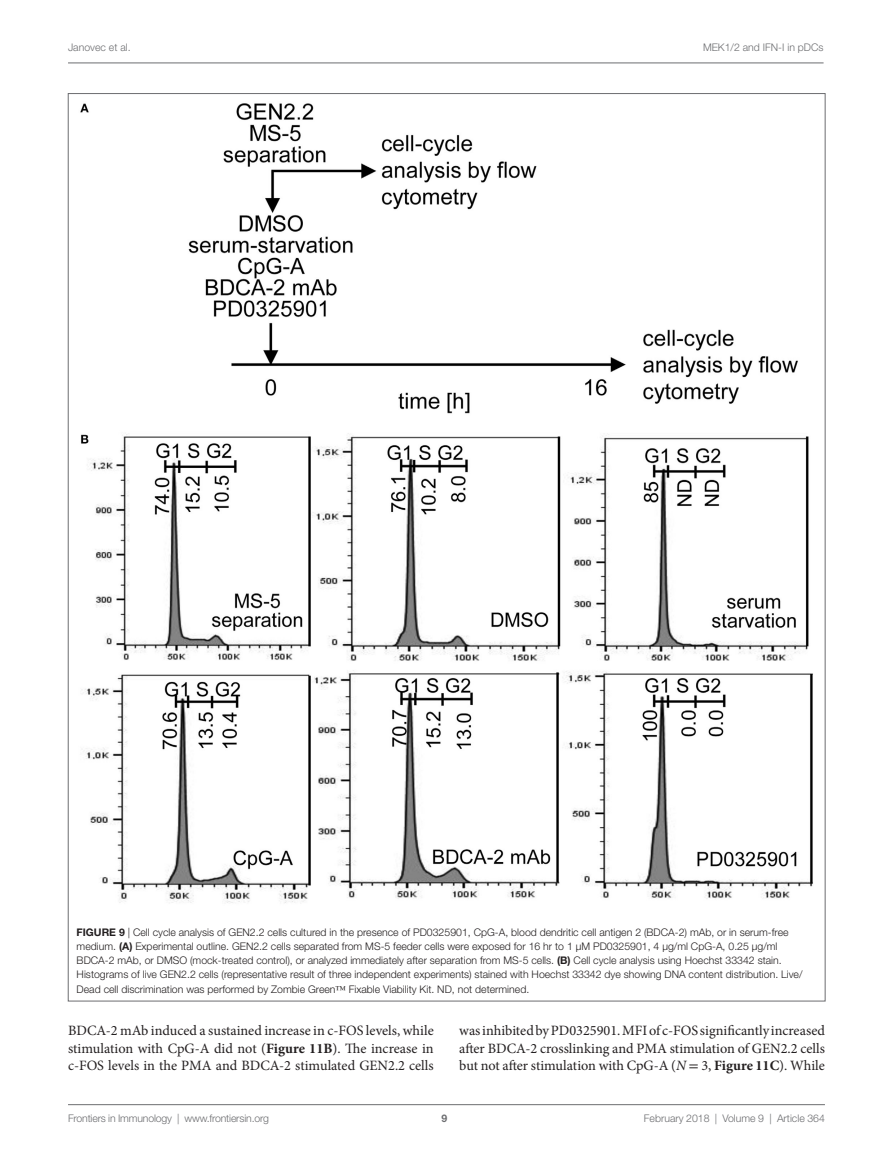
<style>
.page{position:relative;width:893px;height:1170px;background:#fff}
.page>*{position:absolute;margin:0;border:0;box-sizing:border-box;transform-origin:0 0}
.t1{font:14.25px/17.2px "Minion Pro";color:#231f20;text-align:justify}
.t2{font:300 10.5px/14.2px "Helvetica Neue LT Std";color:#231f20}
.t3{font:300 10.5px "Helvetica Neue LT Std";color:#6c6d70}
.t4{font:700 10.5px "Helvetica Neue LT Std";color:#6c6d70}
.s1{font-weight:700}
.s2{font-family:"STIX General";font-weight:400}
.s3{font-style:italic}
.s4{font-family:"STIX General"}
</style>
<div class="page">
<img style="left:80px;top:103px;width:733px;height:800px">
<hr style="left:68px;top:1104px;width:757px;height:1px;background:#6c6d70">
<hr style="left:68px;top:63px;width:756px;height:1px;background:#6c6d70">
<p class="t3" style="left:68px;top:41px;width:64px">Janovec et al.</p>
<p class="t3" style="left:703px;top:41px;width:122px">MEK1/2 and IFN-I in pDCs</p>
<p class="t2" style="left:77px;top:924px;width:727px"><span class="s1">FIG URE 9</span> | Cell cycle analysis of GEN2.2 cells cultured in the presence of PD0325901, CpG-A, blood dendritic cell antigen 2 (BDCA-2) mAb, or in serum-free medium. <span class="s1">(A)</span> Experimental outline. GEN2.2 cells separated from MS-5 feeder cells were exposed for 16 hr to 1 µM PD0325901, 4 µg/ml CpG-A, 0.25 µg/ml BDCA-2 mAb, or DMSO (mock-treated control), or analyzed immediately after separation from MS-5 cells. <span class="s1">(B)</span> Cell cycle analysis using Hoechst 33342 stain.<br>Histograms of live GEN2.2 cells (representative result of three independent experiments) stained with Hoechst 33342 dye showing DNA content distribution. Live/ Dead cell discrimination was performed by Zombie Green<span class="s2">™</span> Fixable Viability Kit. ND, not determined.</p>
<h1 class="t1" style="left:68px;top:1022px;width:367px">BDCA-2 mAb induced a sustained increase in c-FOS levels, while stimulation with CpG-A did not (<span class="s1">Figure 11B</span>). The increase in c-FOS levels in the PMA and BDCA-2 stimulated GEN2.2 cells</h1>
<h1 class="t1" style="left:459px;top:1022px;width:367px">was inhibited by PD0325901. MFI of c-FOS significantly increased after BDCA-2 crosslinking and PMA stimulation of GEN2.2 cells but not after stimulation with CpG-A (<span class="s3">N</span> <span class="s4">=</span> 3, <span class="s1">Figure 11C</span>). While</h1>
<p class="t3" style="left:68px;top:1111px;width:203px">Frontiers in Immunology | www.frontiersin.org</p>
<p class="t3" style="left:644px;top:1111px;width:182px">February 2018 | Volume 9 | Article 364</p>
<p class="t4" style="left:441px;top:1111px;width:7px">9</p>
</div>
